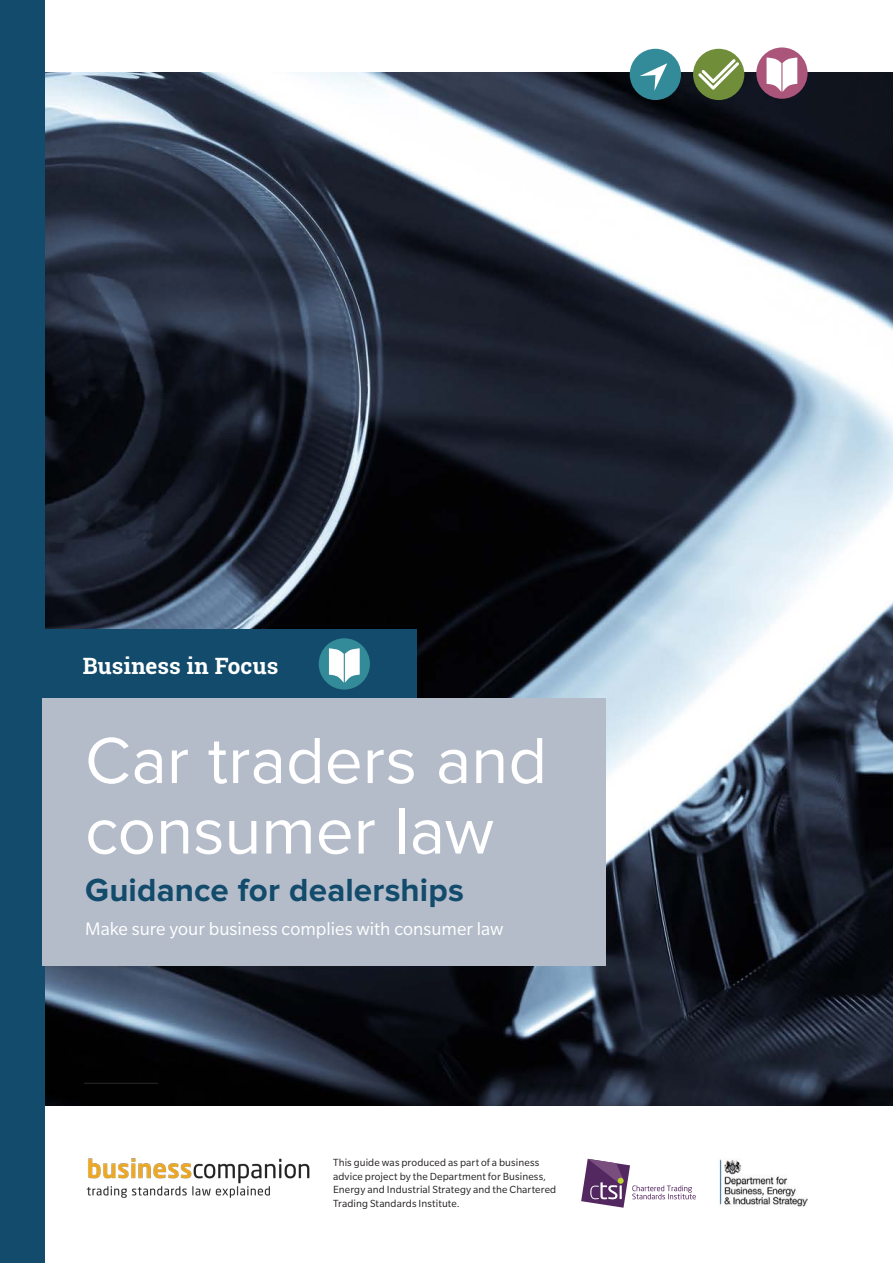
<style>
.page{position:relative;width:893px;height:1263px;background:#fff}
.page>*{position:absolute;margin:0;border:0;box-sizing:border-box;transform-origin:0 0}
._1__Body_copy{font:67.5px/70.5px "Proxima Nova";color:#fff}
._1__Body_copy-2{font:700 33.15px "Proxima Nova";letter-spacing:.005em;color:#124b6b}
._1__Body_copy-3{font:700 22.5px "Roboto Slab";letter-spacing:.005em;color:#fff}
._1__Body_copy-4{font:19.65px "Slate Pro";color:#fff}
._1__Body_copy-5{font:11.25px/13.5px "Slate Pro";letter-spacing:.01em;color:#231f20}
</style>
<div class="page">
<img style="left:45px;top:72px;width:848px;height:1034px">
<div style="left:0;top:0;width:45px;height:1263px;background:#124b6b"></div>
<hr style="left:84px;top:1083px;width:74px;height:1px;background:#231f20">
<svg style="left:581px;top:1159px;width:115px;height:49px"></svg>
<img style="left:719px;top:1159px;width:89px;height:47px">
<img style="left:86px;top:1159px;width:224px;height:39px">
<div style="left:13px;top:629px;width:404px;height:69px;background:#124b6b"></div>
<div style="left:43px;top:698px;width:563px;height:268px;background:#b4bcca"></div>
<div style="left:319px;top:638px;width:51px;height:51px;background:#338a98;border-radius:50%"></div>
<svg style="left:329px;top:648px;width:31px;height:35px"></svg>
<div style="left:693px;top:49px;width:51px;height:51px;background:#708d3a;border-radius:50%"></div>
<svg style="left:698px;top:59px;width:41px;height:31px"></svg>
<div style="left:756px;top:47px;width:52px;height:52px;background:#ab557a;border-radius:50%"></div>
<svg style="left:767px;top:58px;width:30px;height:34px"></svg>
<div style="left:630px;top:49px;width:51px;height:51px;background:#338a98;border-radius:50%"></div>
<svg style="left:640px;top:63px;width:27px;height:28px"></svg>
<p class="_1__Body_copy-3" style="left:83px;top:650px;width:197px">Business in Focus</p>
<p class="_1__Body_copy" style="left:85px;top:728px;width:464px">Car traders and consumer law</p>
<p class="_1__Body_copy-2" style="left:85px;top:875px;width:380px">Guidance for dealerships</p>
<p class="_1__Body_copy-4" style="left:85px;top:919px;width:420px">Make sure your business complies with consumer law</p>
<p class="_1__Body_copy-5" style="left:333px;top:1156px;width:225px">This guide was produced as part of a business advice project by the Department for Business, Energy and Industrial Strategy and the Chartered Trading Standards Institute.</p>
</div>
